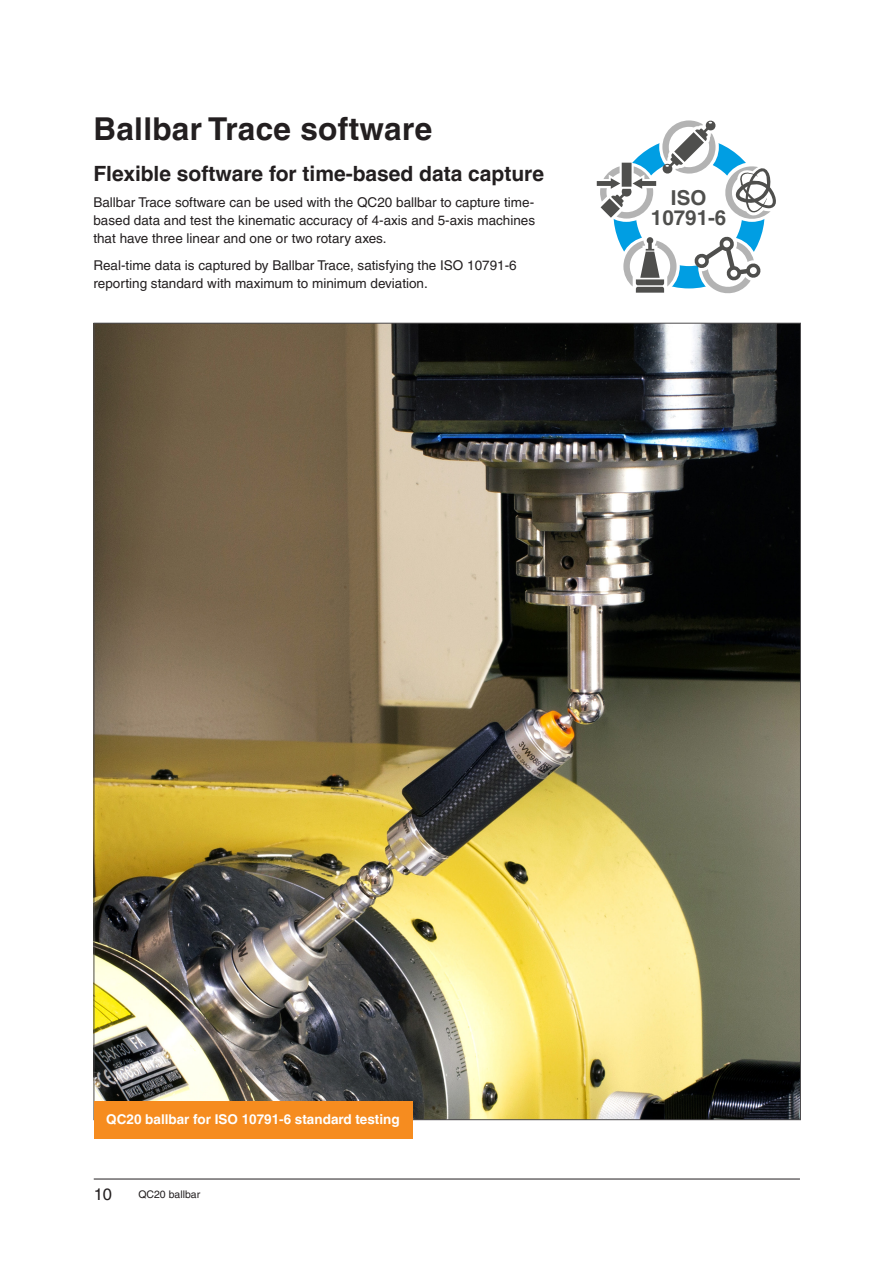
<style>
.page{position:relative;width:893px;height:1263px;background:#fff}
.page>*{position:absolute;margin:0;border:0;box-sizing:border-box;transform-origin:0 0}
.Inside_Headline_21pt_Bold{font:700 31.5px "Helvetica LT Pro";letter-spacing:.01em;color:#231f20}
.Body_Text_9pt{font:700 21px "Helvetica LT Pro";color:#231f20}
.t1{font:700 20.55px/20.5px "Helvetica LT Pro";color:#4f4f4d;text-align:center}
.t2{font:16.5px "Helvetica LT Pro";color:#231f20}
.Body_Text_9pt-2{font:13.5px/18px "Helvetica LT Pro";color:#231f20;text-align:justify}
.Caption_box_text{font:700 13.5px "Helvetica LT Pro";color:#fff}
.t3{font:10.5px "Helvetica LT Pro";color:#231f20}
</style>
<div class="page">
<hr style="left:94px;top:1179px;width:706px;height:1px;background:#231f20">
<img style="left:96px;top:325px;width:703px;height:793px">
<div style="left:94px;top:1101px;width:318px;height:37px;background:#f68c1f"></div>
<div style="left:613px;top:137px;width:152px;height:151px;border:22px solid #009ee3;border-radius:50%"></div>
<div style="left:659px;top:117px;width:60px;height:60px;background:#fff;border-radius:50%"></div>
<div style="left:722px;top:162px;width:60px;height:60px;background:#fff;border-radius:50%"></div>
<div style="left:620px;top:237px;width:60px;height:59px;background:#fff;border-radius:50%"></div>
<svg style="left:596px;top:162px;width:60px;height:60px"></svg>
<svg style="left:694px;top:233px;width:68px;height:61px"></svg>
<svg style="left:623px;top:237px;width:53px;height:56px"></svg>
<div style="left:622px;top:163px;width:10px;height:24px;background:#4f4f4d"></div>
<svg style="left:597px;top:166px;width:59px;height:53px"></svg>
<svg style="left:662px;top:120px;width:54px;height:54px"></svg>
<svg style="left:723px;top:165px;width:53px;height:56px"></svg>
<p class="Inside_Headline_21pt_Bold" style="left:93px;top:110px;width:340px">Ballbar Trace software</p>
<p class="Body_Text_9pt" style="left:93px;top:161px;width:452px">Flexible software for time-based data capture</p>
<p class="Body_Text_9pt-2" style="left:93px;top:194px;width:443px">Ballbar Trace software can be used with the QC20 ballbar to capture time&shy;based data and test the kinematic accuracy of 4-axis and 5-axis machines that have three linear and one or two rotary axes.</p>
<p class="Body_Text_9pt-2" style="left:93px;top:256px;width:425px">Real-time data is captured by Ballbar Trace, satisfying the ISO 10791-6 reporting standard with maximum to minimum deviation.</p>
<h3 class="t1" style="left:651px;top:187px;width:77px">ISO<br>10791-6</h3>
<p class="Caption_box_text" style="left:106px;top:1110px;width:295px">QC20 ballbar for ISO 10791-6 standard testing</p>
<p class="t2" style="left:94px;top:1185px;width:20px">10</p>
<p class="t3" style="left:138px;top:1188px;width:63px">QC20 ballbar</p>
</div>
